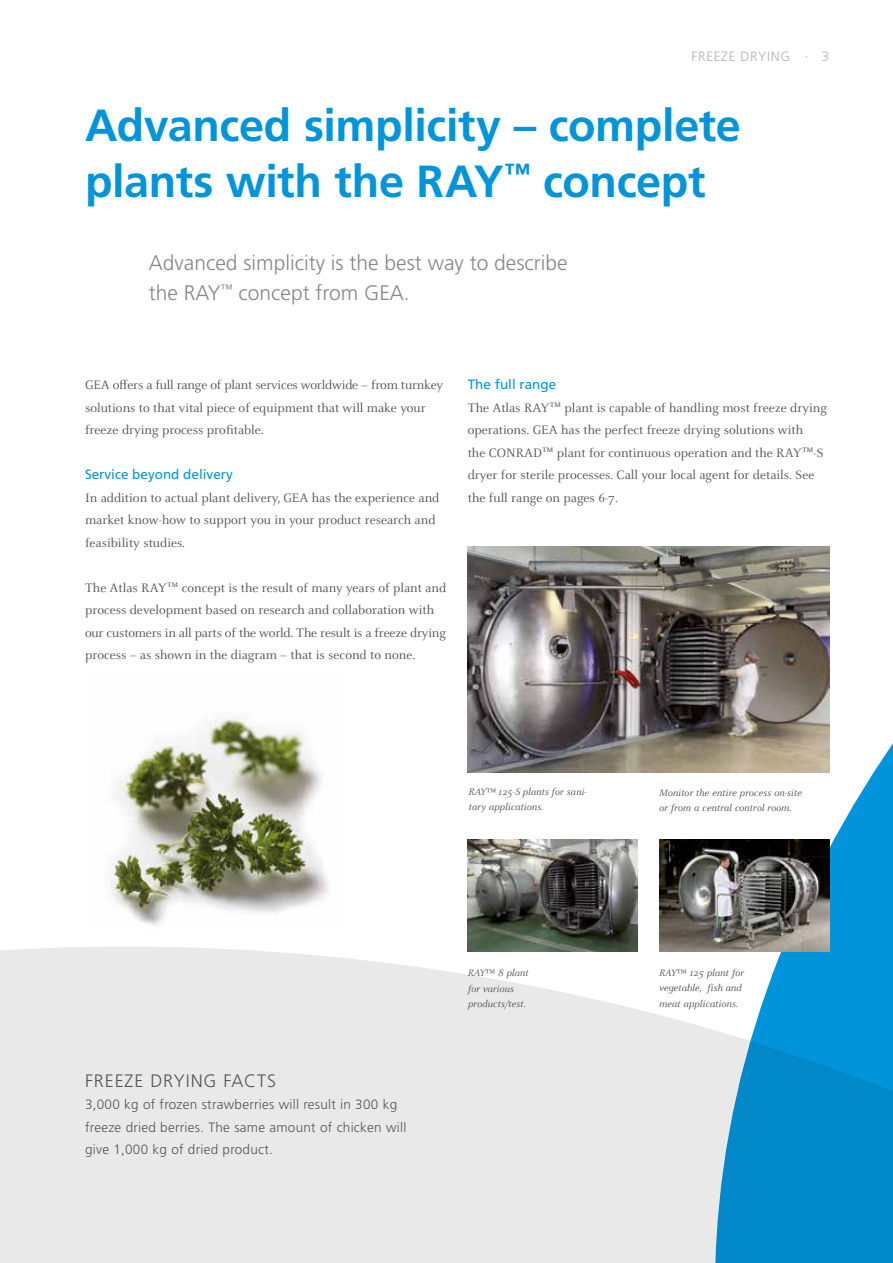
<style>
.page{position:relative;width:893px;height:1263px;background:#fff}
.page>*{position:absolute;margin:0;border:0;box-sizing:border-box;transform-origin:0 0}
.t1{font:700 45px/56.2px "Frutiger LT Pro";letter-spacing:-.01em;color:#0095db}
.t2{font:300 21px/30px "Frutiger LT Pro";color:#868786}
.t3{font:300 18px "Frutiger LT Pro";letter-spacing:.05em;color:#565655}
.t4{font:13.5px/22.5px "Celeste OT";color:#565655}
.t5{font:300 13.5px/22.5px "Frutiger LT Pro";letter-spacing:.02em;color:#565655}
.t6{font:13.5px "Frutiger LT Pro";color:#0095db}
.t7{font:300 13.5px "Frutiger LT Pro";letter-spacing:.05em;color:#b1b2b3}
.t8{font:italic 10.5px/15px "Celeste OT";color:#565655}
.s1{font-size:12px}
</style>
<div class="page">
<svg style="left:0;top:895px;width:715px;height:368px;background:#ebebeb"></svg>
<svg style="left:715px;top:725px;width:178px;height:538px"></svg>
<img style="left:659px;top:839px;width:170px;height:113px">
<img style="left:468px;top:839px;width:170px;height:113px">
<img style="left:468px;top:547px;width:361px;height:225px">
<img style="left:85px;top:716px;width:259px;height:216px">
<p class="t7" style="left:692px;top:49px;width:139px">FREEZE DRYING · 3</p>
<h1 class="t1" style="left:85px;top:97px;width:657px">Advanced simplicity – complete plants with the RAY<sup>™</sup> concept</h1>
<h2 class="t2" style="left:149px;top:248px;width:420px">Advanced simplicity is the best way to describe the RAY<sup>™</sup> concept from GEA.</h2>
<p class="t4" style="left:85px;top:374px;width:360px">GEA offers a full range of plant services worldwide – from turnkey solutions to that vital piece of equipment that will make your freeze drying process profitable.</p>
<p class="t6" style="left:85px;top:466px;width:149px">Service beyond delivery</p>
<p class="t4" style="left:85px;top:486px;width:356px">In addition to actual plant delivery, GEA has the experience and market know-how to support you in your product research and feasibility studies.</p>
<p class="t4" style="left:85px;top:576px;width:363px">The Atlas RAY<span class="s1">™</span> concept is the result of many years of plant and process development based on research and collaboration with our customers in all parts of the world. The result is a freeze drying process – as shown in the diagram – that is second to none.</p>
<p class="t6" style="left:468px;top:376px;width:90px">The full range</p>
<p class="t4" style="left:468px;top:396px;width:361px">The Atlas RAY<span class="s1">™</span> plant is capable of handling most freeze drying operations. GEA has the perfect freeze drying solutions with<br>the CONRAD<span class="s1">™</span> plant for continuous operation and the RAY<span class="s1">™</span>-S dryer for sterile processes. Call your local agent for details. See the full range on pages 6-7.</p>
<p class="t8" style="left:469px;top:784px;width:120px">RAY™ 125-S plants for sani&shy;tary applications.</p>
<p class="t8" style="left:659px;top:785px;width:144px">Monitor the entire process on-site or from a central control room.</p>
<h3 class="t3" style="left:85px;top:1070px;width:192px">FREEZE DRYING FACTS</h3>
<p class="t5" style="left:85px;top:1093px;width:323px">3,000 kg of frozen strawberries will result in 300 kg freeze dried berries. The same amount of chicken will give 1,000 kg of dried product.</p>
<p class="t8" style="left:468px;top:966px;width:62px">RAY™ 8 plant for various products/test.</p>
<p class="t8" style="left:659px;top:966px;width:86px">RAY™ 125 plant for vegetable, fish and meat applications.</p>
</div>
